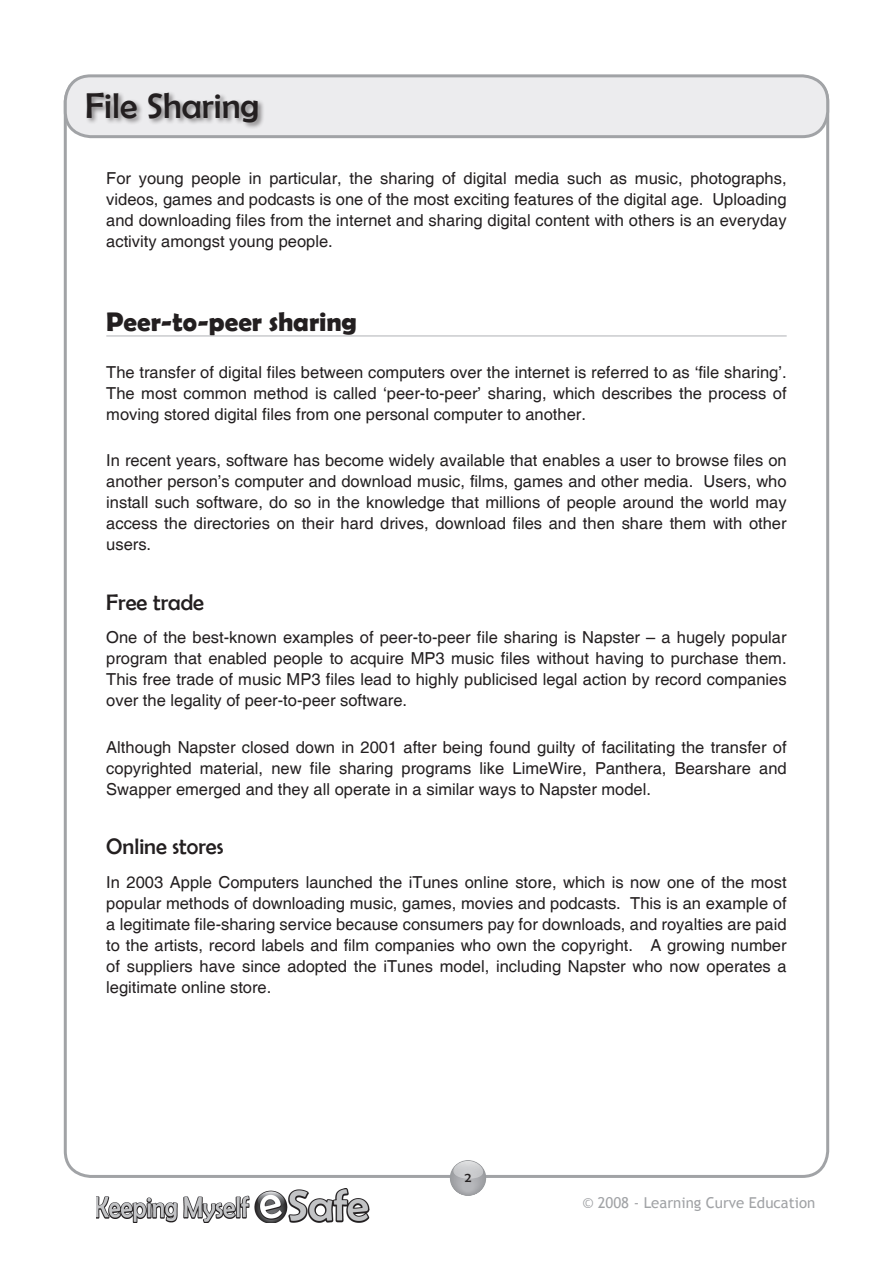
<style>
.page{position:relative;width:893px;height:1263px;background:#fff}
.page>*{position:absolute;margin:0;border:0;box-sizing:border-box;transform-origin:0 0}
.t1{font:36px "Berlin Sans FB";color:#231f20}
.t2{font:700 27px "Berlin Sans FB Demi";color:#231f20}
.t3{font:22.5px "Berlin Sans FB";color:#231f20}
.t4{font:16.5px/21px "Helvetica";color:#231f20;text-align:justify}
.t5{font:15px "Trebuchet MS";color:#a1a3a6}
.t6{font:13.5px "Berlin Sans FB";color:#231f20}
</style>
<div class="page">
<svg style="left:450px;top:1160px;width:36px;height:36px"></svg>
<div style="left:450px;top:1161px;width:36px;height:34px;background:#999b9e;border-radius:50%"></div>
<div style="left:451px;top:1162px;width:34px;height:33px;background:#9d9fa2;border-radius:50%"></div>
<div style="left:453px;top:1165px;width:30px;height:29px;background:#a1a3a6;border-radius:50%"></div>
<div style="left:453px;top:1166px;width:29px;height:28px;background:#a1a3a6;border-radius:50%"></div>
<div style="left:455px;top:1169px;width:26px;height:25px;background:#a5a6aa;border-radius:50%"></div>
<div style="left:456px;top:1171px;width:23px;height:22px;background:#aaabaf;border-radius:50%"></div>
<div style="left:457px;top:1172px;width:22px;height:21px;background:#aaabaf;border-radius:50%"></div>
<div style="left:458px;top:1174px;width:20px;height:19px;background:#aeafb3;border-radius:50%"></div>
<div style="left:458px;top:1174px;width:19px;height:19px;background:#aeafb3;border-radius:50%"></div>
<div style="left:460px;top:1177px;width:16px;height:15px;background:#b2b3b7;border-radius:50%"></div>
<div style="left:462px;top:1179px;width:12px;height:12px;background:#b6b7bb;border-radius:50%"></div>
<div style="left:462px;top:1180px;width:12px;height:11px;background:#b6b7bb;border-radius:50%"></div>
<svg style="left:453px;top:1161px;width:30px;height:18px"></svg>
<div style="left:65px;top:76px;width:763px;height:61px;background:#ececee;border-radius:26px"></div>
<div style="left:64px;top:74px;width:765px;height:64px;border:3px solid #a1a3a6;border-radius:26px"></div>
<div style="left:85px;top:91px;width:181px;height:39px;background:#231f20;opacity:.5"></div>
<img style="left:96px;top:1188px;width:273px;height:34px">
<hr style="left:106px;top:336px;width:681px;height:1px;background:#b0b1b5">
<h1 class="t1" style="left:85px;top:86px;width:176px">File Sharing</h1>
<p class="t4" style="left:106px;top:168px;width:682px">For young people in particular, the sharing of digital media such as music, photographs, videos, games and podcasts is one of the most exciting features of the digital age. Uploading and downloading files from the internet and sharing digital content with others is an everyday activity amongst young people.</p>
<h2 class="t2" style="left:106px;top:306px;width:252px">Peer-to-peer sharing</h2>
<p class="t4" style="left:106px;top:362px;width:682px">The transfer of digital files between computers over the internet is referred to as ‘file sharing’.<br>The most common method is called ‘peer-to-peer’ sharing, which describes the process of moving stored digital files from one personal computer to another.</p>
<p class="t4" style="left:106px;top:451px;width:682px">In recent years, software has become widely available that enables a user to browse files on another person’s computer and download music, films, games and other media. Users, who install such software, do so in the knowledge that millions of people around the world may access the directories on their hard drives, download files and then share them with other users.</p>
<h3 class="t3" style="left:106px;top:589px;width:99px">Free trade</h3>
<p class="t4" style="left:106px;top:628px;width:682px">One of the best-known examples of peer-to-peer file sharing is Napster – a hugely popular program that enabled people to acquire MP3 music files without having to purchase them.<br>This free trade of music MP3 files lead to highly publicised legal action by record companies over the legality of peer-to-peer software.</p>
<p class="t4" style="left:106px;top:737px;width:682px">Although Napster closed down in 2001 after being found guilty of facilitating the transfer of copyrighted material, new file sharing programs like LimeWire, Panthera, Bearshare and Swapper emerged and they all operate in a similar ways to Napster model.</p>
<h3 class="t3" style="left:106px;top:834px;width:119px">Online stores</h3>
<p class="t4" style="left:106px;top:872px;width:682px">In 2003 Apple Computers launched the iTunes online store, which is now one of the most popular methods of downloading music, games, movies and podcasts. This is an example of a legitimate file-sharing service because consumers pay for downloads, and royalties are paid to the artists, record labels and film companies who own the copyright. A growing number of suppliers have since adopted the iTunes model, including Napster who now operates a legitimate online store.</p>
<p class="t6" style="left:465px;top:1170px;width:8px">2</p>
<p class="t5" style="left:582px;top:1194px;width:234px">© 2008 - Learning Curve Education</p>
</div>
